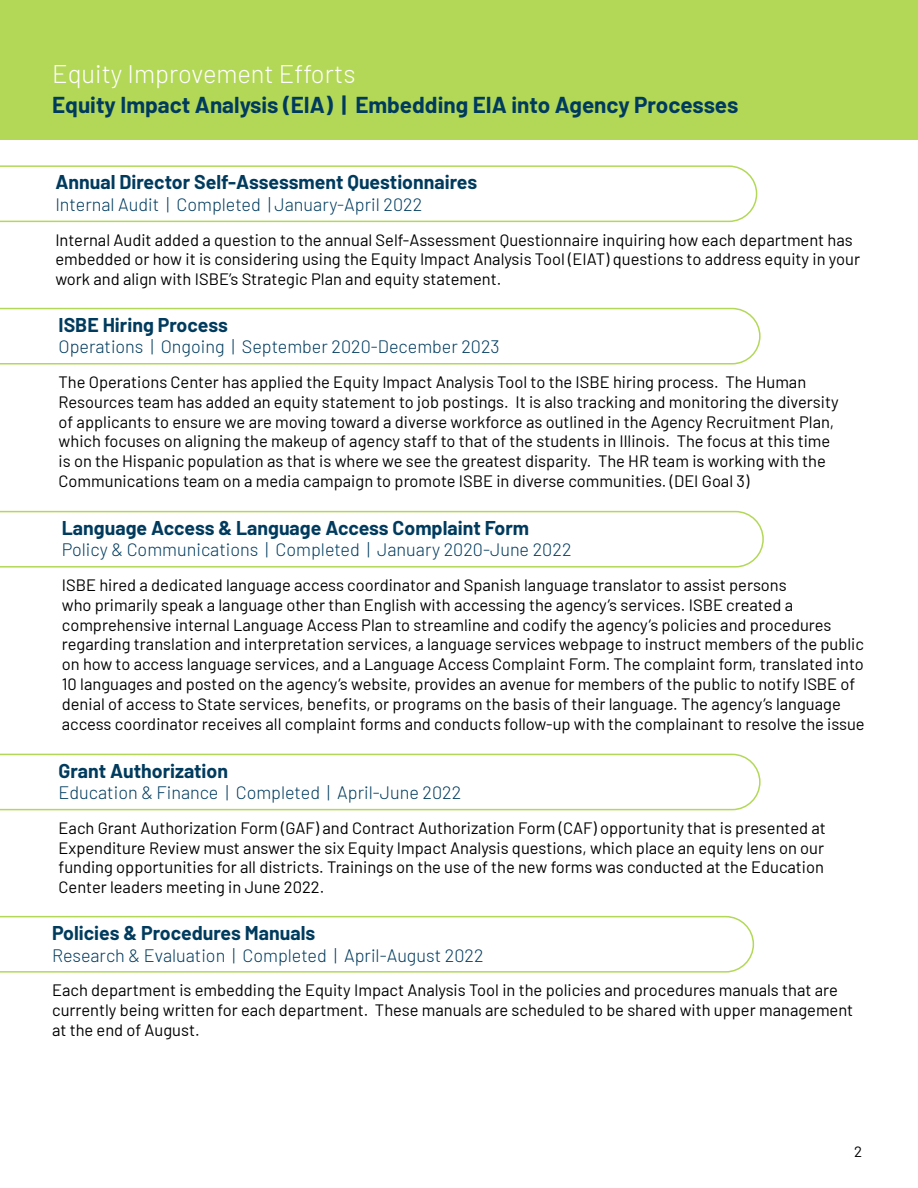
<style>
.page{position:relative;width:918px;height:1188px;background:#fff}
.page>*{position:absolute;margin:0;border:0;box-sizing:border-box;transform-origin:0 0}
.t1{font:300 25.5px "Barlow";color:#fff}
.t2{font:700 22.5px "Barlow";color:#003b5e}
.t3{font:700 19.5px "Barlow";color:#003b5e}
.t4{font:300 18px "Barlow";color:#003b5e}
.t5{font:16.5px/19.8px "Barlow";color:#000}
.t6{font:15px "Barlow";color:#000}
</style>
<div class="page">
<div style="left:0;top:0;width:918px;height:140px;background:#b3d857"></div>
<svg style="left:0;top:165px;width:757px;height:57px"></svg>
<svg style="left:0;top:308px;width:761px;height:57px"></svg>
<svg style="left:0;top:511px;width:764px;height:57px"></svg>
<svg style="left:0;top:754px;width:761px;height:56px"></svg>
<svg style="left:0;top:916px;width:754px;height:57px"></svg>
<h1 class="t1" style="left:52px;top:55px;width:305px">Equity Improvement Efforts</h1>
<h2 class="t2" style="left:52px;top:88px;width:688px">Equity Impact Analysis (EIA) | Embedding EIA into Agency Processes</h2>
<p class="t3" style="left:55px;top:168px;width:423px">Annual Director Self-Assessment Questionnaires</p>
<p class="t4" style="left:55px;top:192px;width:368px">Internal Audit | Completed | January-April 2022</p>
<p class="t5" style="left:55px;top:229px;width:806px">Internal Audit added a question to the annual Self-Assessment Questionnaire inquiring how each department has embedded or how it is considering using the Equity Impact Analysis Tool (EIAT) questions to address equity in your work and align with ISBE’s Strategic Plan and equity statement.</p>
<p class="t3" style="left:59px;top:310px;width:171px">ISBE Hiring Process</p>
<p class="t4" style="left:59px;top:334px;width:443px">Operations | Ongoing | September 2020-December 2023</p>
<p class="t5" style="left:59px;top:371px;width:782px">The Operations Center has applied the Equity Impact Analysis Tool to the ISBE hiring process. The Human Resources team has added an equity statement to job postings. It is also tracking and monitoring the diversity of applicants to ensure we are moving toward a diverse workforce as outlined in the Agency Recruitment Plan, which focuses on aligning the makeup of agency staff to that of the students in Illinois. The focus at this time is on the Hispanic population as that is where we see the greatest disparity. The HR team is working with the Communications team on a media campaign to promote ISBE in diverse communities. (DEI Goal 3)</p>
<p class="t3" style="left:62px;top:513px;width:469px">Language Access &amp; Language Access Complaint Form</p>
<p class="t4" style="left:62px;top:537px;width:511px">Policy &amp; Communications | Completed | January 2020-June 2022</p>
<p class="t5" style="left:62px;top:574px;width:804px">ISBE hired a dedicated language access coordinator and Spanish language translator to assist persons<br>who primarily speak a language other than English with accessing the agency’s services. ISBE created a comprehensive internal Language Access Plan to streamline and codify the agency’s policies and procedures regarding translation and interpretation services, a language services webpage to instruct members of the public on how to access language services, and a Language Access Complaint Form. The complaint form, translated into 10 languages and posted on the agency’s website, provides an avenue for members of the public to notify ISBE of denial of access to State services, benefits, or programs on the basis of their language. The agency’s language access coordinator receives all complaint forms and conducts follow-up with the complainant to resolve the issue</p>
<p class="t3" style="left:59px;top:756px;width:171px">Grant Authorization</p>
<p class="t4" style="left:59px;top:780px;width:404px">Education &amp; Finance | Completed | April-June 2022</p>
<p class="t5" style="left:59px;top:817px;width:769px;text-align:justify">Each Grant Authorization Form (GAF) and Contract Authorization Form (CAF) opportunity that is presented at Expenditure Review must answer the six Equity Impact Analysis questions, which place an equity lens on our funding opportunities for all districts. Trainings on the use of the new forms was conducted at the Education Center leaders meeting in June 2022.</p>
<p class="t3" style="left:52px;top:918px;width:265px">Policies &amp; Procedures Manuals</p>
<p class="t4" style="left:52px;top:942px;width:433px">Research &amp; Evaluation | Completed | April-August 2022</p>
<p class="t5" style="left:52px;top:979px;width:803px">Each department is embedding the Equity Impact Analysis Tool in the policies and procedures manuals that are currently being written for each department. These manuals are scheduled to be shared with upper management at the end of August.</p>
<p class="t6" style="left:854px;top:1141px;width:10px">2</p>
</div>
